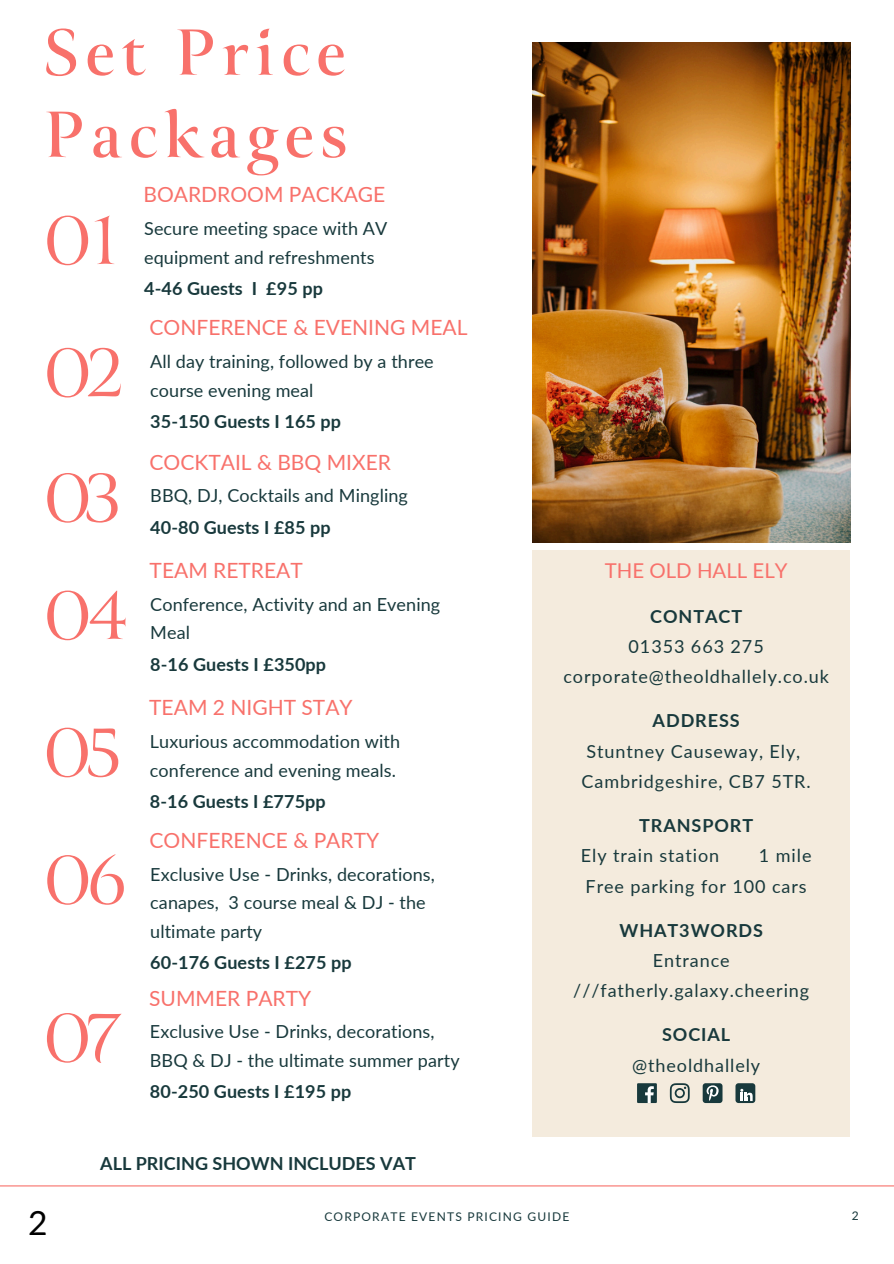
<style>
.page{position:relative;width:894px;height:1264px;background:#fff}
.page>*{position:absolute;margin:0;border:0;box-sizing:border-box;transform-origin:0 0}
.t1{font:84px "Canto Pen";letter-spacing:-.065em;color:#f8716b}
.t2{font:700 72px/82.2px "Canto Pen";letter-spacing:.09em;color:#f8716b}
.t3{font:33.6px "Lato";color:#000}
.t4{font:21px "Lato";color:#f8716b}
.t5{font:20.4px "Lato";color:#f8716b}
.t6{font:18px/28.8px "Lato";letter-spacing:.005em;color:#18393c}
.t7{font:18px/30.3px "Lato";letter-spacing:.05em;color:#18393c;text-align:center}
.t8{font:700 18px "Lato";letter-spacing:.005em;color:#18393c}
.t9{font:12px "Lato";letter-spacing:.1em;color:#18393c}
.s1{font-weight:700}
</style>
<div class="page">
<img style="left:532px;top:43px;width:318px;height:499px">
<div style="left:532px;top:550px;width:317px;height:586px;background:#f4ebdd"></div>
<svg style="left:702px;top:1083px;width:20px;height:20px"></svg>
<svg style="left:669px;top:1083px;width:20px;height:20px"></svg>
<div style="left:637px;top:1083px;width:19px;height:20px;background:#18393c"></div>
<svg style="left:645px;top:1086px;width:8px;height:17px"></svg>
<div style="left:735px;top:1083px;width:20px;height:20px;background:#18393c;border-radius:3px"></div>
<svg style="left:740px;top:1088px;width:12px;height:13px"></svg>
<hr style="left:0;top:1185px;width:893px;height:1px;background:#f8716b">
<p class="t2" style="left:43px;top:14px;width:306px">Set Price<br>Packages</p>
<h4 class="t4" style="left:143px;top:182px;width:243px">BOARDROOM PACKAGE</h4>
<p class="t1" style="left:43px;top:195px;width:76px">01</p>
<h2 class="t6" style="left:144px;top:214px;width:245px">Secure meeting space with AV equipment and refreshments</h2>
<h5 class="t8" style="left:144px;top:277px;width:180px">4-46 Guests I £95 pp</h5>
<p class="t4" style="left:149px;top:315px;width:319px">CONFERENCE &amp; EVENING MEAL</p>
<h2 class="t1" style="left:43px;top:327px;width:82px">02</h2>
<h5 class="t6" style="left:150px;top:346px;width:285px">All day training, followed by a three course evening meal</h5>
<h4 class="t8" style="left:150px;top:410px;width:192px">35-150 Guests I 165 pp</h4>
<p class="t1" style="left:43px;top:452px;width:80px">03</p>
<h4 class="t4" style="left:149px;top:449px;width:243px">COCKTAIL &amp; BBQ MIXER</h4>
<h2 class="t6" style="left:150px;top:481px;width:259px">BBQ, DJ, Cocktails and Mingling</h2>
<h5 class="t8" style="left:150px;top:515px;width:182px">40-80 Guests I £85 pp</h5>
<p class="t4" style="left:149px;top:557px;width:155px">TEAM RETREAT</p>
<h2 class="t1" style="left:43px;top:570px;width:86px">04</h2>
<h5 class="t6" style="left:150px;top:589px;width:291px">Conference, Activity and an Evening<br>Meal</h5>
<h4 class="t8" style="left:150px;top:653px;width:177px">8-16 Guests I £350pp</h4>
<p class="t4" style="left:149px;top:694px;width:205px">TEAM 2 NIGHT STAY</p>
<h2 class="t1" style="left:43px;top:707px;width:80px">05</h2>
<h5 class="t6" style="left:150px;top:726px;width:251px">Luxurious accommodation with conference and evening meals.</h5>
<h4 class="t8" style="left:150px;top:789px;width:177px">8-16 Guests I £775pp</h4>
<p class="t1" style="left:43px;top:834px;width:85px">06</p>
<h5 class="t1" style="left:43px;top:992px;width:76px">07</h5>
<h5 class="t4" style="left:149px;top:827px;width:231px">CONFERENCE &amp; PARTY</h5>
<h2 class="t6" style="left:150px;top:859px;width:286px">Exclusive Use - Drinks, decorations, canapes, 3 course meal &amp; DJ - the ultimate party</h2>
<h5 class="t8" style="left:150px;top:951px;width:203px">60-176 Guests I £275 pp</h5>
<p class="t4" style="left:149px;top:985px;width:163px">SUMMER PARTY</p>
<h5 class="t6" style="left:150px;top:1017px;width:311px">Exclusive Use - Drinks, decorations,<br>BBQ &amp; DJ - the ultimate summer party</h5>
<h5 class="t8" style="left:150px;top:1080px;width:203px">80-250 Guests I £195 pp</h5>
<h4 class="t8" style="left:100px;top:1152px;width:317px">ALL PRICING SHOWN INCLUDES VAT</h4>
<h4 class="t5" style="left:604px;top:557px;width:184px">THE OLD HALL ELY</h4>
<p class="t7" style="left:563px;top:600px;width:267px"><span class="s1">CONTACT<br></span>01353 663 275 corporate@theoldhallely.co.uk</p>
<h2 class="t7" style="left:581px;top:705px;width:230px"><span class="s1">ADDRESS<br></span>Stuntney Causeway, Ely,<br>Cambridgeshire, CB7 5TR.</h2>
<h5 class="t7" style="left:580px;top:809px;width:174px;text-align:left;text-indent:58px"><span class="s1">TRANSPORT<br></span>Ely train station</h5>
<h5 class="t7" style="left:585px;top:840px;width:227px;text-align:right">1 mile<br>Free parking for 100 cars</h5>
<p class="t7" style="left:573px;top:914px;width:237px"><span class="s1">WHAT3WORDS<br></span>Entrance ///fatherly.galaxy.cheering</p>
<h1 class="t7" style="left:632px;top:1019px;width:130px"><span class="s1">SOCIAL </span>@theoldhallely</h1>
<p class="t3" style="left:28px;top:1201px;width:21px">2</p>
<h2 class="t9" style="left:324px;top:1209px;width:246px">CORPORATE EVENTS PRICING GUIDE</h2>
<h5 class="t9" style="left:851px;top:1208px;width:8px">2</h5>
</div>
